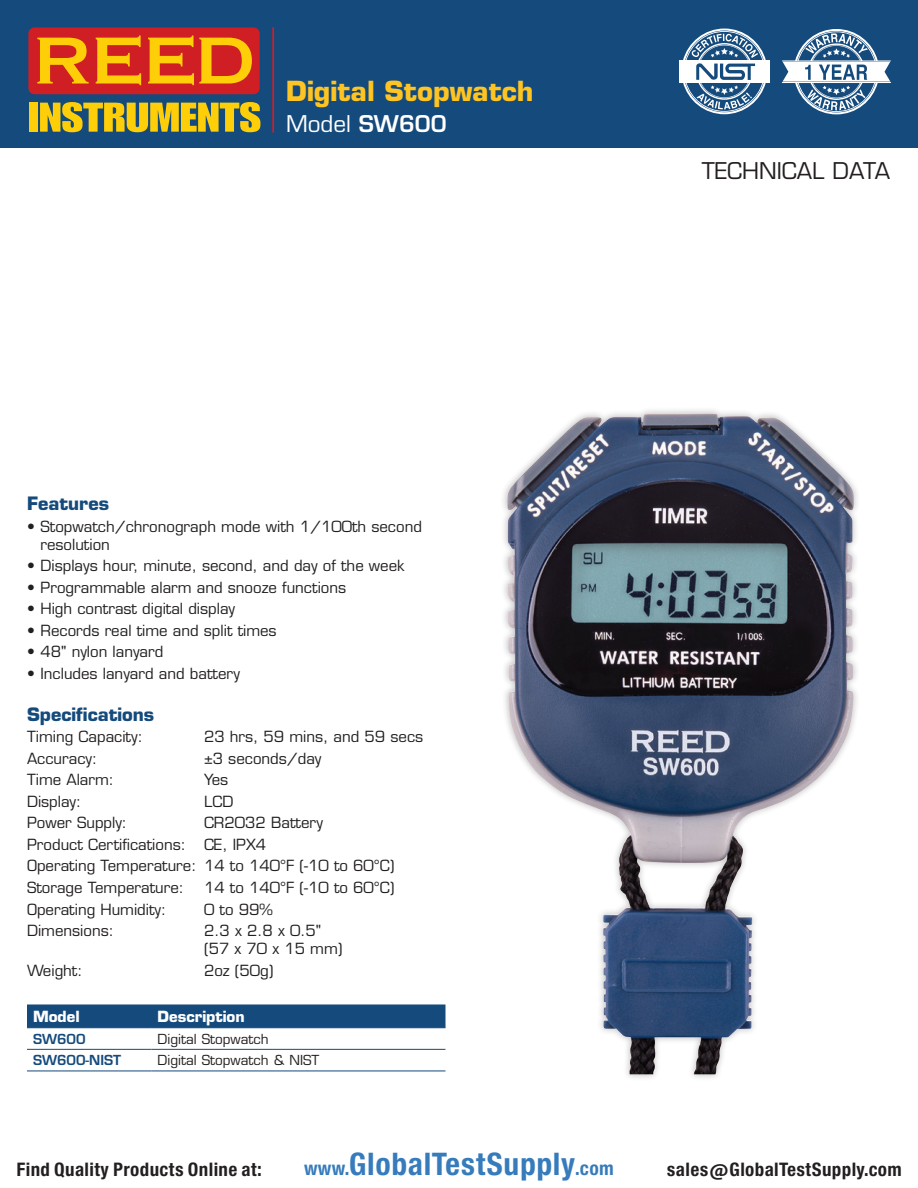
<style>
.page{position:relative;width:918px;height:1188px;background:#fff}
.page>*{position:absolute;margin:0;border:0;box-sizing:border-box;transform-origin:0 0}
.t1{font:29.7px "Europa Gro Nr 2 SBOP Bol Con";letter-spacing:.02em;color:#367bbc}
.t2{font:700 27px "Eurostile LT Std";color:#fec422}
.t3{font:22.5px "Eurostile LT Std";color:#231f20}
.t4{font:22.5px "Eurostile LT Std";color:#fff}
.t5{font:700 18px "Eurostile LT Std";color:#144a7c}
.t6{font:17.85px "Europa Gro Nr 2 SBOP Bol Con";letter-spacing:.02em;color:#231f20}
.t7{font:15px/21.5px "Eurostile LT Std";color:#231f20}
.t8{font:700 15px "Eurostile LT Std";color:#fff}
.t9{font:13.5px "Eurostile LT Std";color:#231f20}
.t10{font:600 13.5px "Eurostile LT Std";color:#144a7c}
.s1{font-weight:600}
.s2{font-size:18.3px}
</style>
<div class="page">
<div style="left:0;top:0;width:918px;height:148px;background:#144a7c"></div>
<div style="left:28px;top:27px;width:232px;height:67px;background:#d01e25;border-radius:6px"></div>
<svg style="left:37px;top:38px;width:52px;height:46px"></svg>
<svg style="left:96px;top:36px;width:45px;height:49px"></svg>
<svg style="left:148px;top:36px;width:104px;height:49px"></svg>
<div style="left:29px;top:103px;width:9px;height:29px;background:#fece08"></div>
<svg style="left:40px;top:102px;width:220px;height:30px"></svg>
<hr style="left:272px;top:27px;width:2px;height:106px;background:#d01e25">
<svg style="left:782px;top:29px;width:109px;height:85px"></svg>
<div style="left:679px;top:62px;width:90px;height:19px;background:#fff"></div>
<hr style="left:679px;top:60px;width:90px;height:1px;background:#fff">
<hr style="left:679px;top:82px;width:90px;height:1px;background:#fff">
<svg style="left:683px;top:29px;width:83px;height:85px"></svg>
<div style="left:27px;top:1004px;width:419px;height:24px;background:#144a7c"></div>
<hr style="left:27px;top:1027px;width:125px;height:1px;background:#144a7c">
<hr style="left:152px;top:1027px;width:293px;height:1px;background:#144a7c">
<hr style="left:27px;top:1049px;width:125px;height:1px;background:#144a7c">
<hr style="left:152px;top:1049px;width:293px;height:1px;background:#144a7c">
<hr style="left:27px;top:1071px;width:125px;height:1px;background:#144a7c">
<hr style="left:152px;top:1071px;width:293px;height:1px;background:#144a7c">
<div style="left:500px;top:406px;width:361px;height:675px;background:#231f20;opacity:.3"></div>
<img style="left:506px;top:414px;width:142px;height:548px">
<h2 class="t2" style="left:286px;top:75px;width:249px">Digital Stopwatch</h2>
<h3 class="t4" style="left:286px;top:110px;width:162px">Model <span class="s1">SW600</span></h3>
<p class="t5" style="left:27px;top:492px;width:84px">Features</p>
<p class="t7" style="left:40px;top:517px;width:383px;line-height:18px;text-indent:-14px">• Stopwatch/chronograph mode with 1/100th second resolution</p>
<p class="t7" style="left:27px;top:555px;width:379px">• Displays hour, minute, second, and day of the week</p>
<p class="t7" style="left:27px;top:576px;width:321px">• Programmable alarm and snooze functions</p>
<p class="t7" style="left:27px;top:598px;width:210px">• High contrast digital display</p>
<p class="t7" style="left:27px;top:619px;width:251px">• Records real time and split times</p>
<p class="t7" style="left:27px;top:641px;width:138px">• 48" nylon lanyard</p>
<p class="t7" style="left:27px;top:662px;width:215px">• Includes lanyard and battery</p>
<p class="t5" style="left:27px;top:703px;width:129px">Specifications</p>
<p class="t7" style="left:27px;top:726px;width:117px">Timing Capacity:</p>
<p class="t7" style="left:204px;top:726px;width:221px">23 hrs, 59 mins, and 59 secs</p>
<p class="t7" style="left:27px;top:748px;width:72px">Accuracy:</p>
<p class="t7" style="left:204px;top:748px;width:119px">±3 seconds/day</p>
<p class="t7" style="left:27px;top:769px;width:89px">Time Alarm:</p>
<p class="t7" style="left:204px;top:769px;width:26px">Yes</p>
<p class="t7" style="left:27px;top:791px;width:56px">Display:</p>
<p class="t7" style="left:204px;top:791px;width:31px">LCD</p>
<p class="t7" style="left:27px;top:812px;width:102px">Power Supply:</p>
<p class="t7" style="left:27px;top:812px;width:369px;text-indent:177px">CR2032 Battery<br>Product Certifications: CE, IPX4<br>Operating Temperature: 14 to 140°F (-10 to 60°C)<br>Storage Temperature:</p>
<p class="t7" style="left:204px;top:877px;width:192px">14 to 140°F (-10 to 60°C)</p>
<p class="t7" style="left:27px;top:898px;width:141px">Operating Humidity:</p>
<p class="t7" style="left:204px;top:898px;width:70px">0 to 99%</p>
<p class="t7" style="left:27px;top:920px;width:88px">Dimensions:</p>
<p class="t7" style="left:204px;top:922px;width:140px;line-height:18px">2.3 x 2.8 x 0.5" (57 x 70 x 15 mm)</p>
<p class="t7" style="left:27px;top:959px;width:57px">Weight:</p>
<p class="t7" style="left:204px;top:959px;width:71px">2oz (50g)</p>
<p class="t8" style="left:33px;top:1007px;width:48px">Model</p>
<p class="t8" style="left:158px;top:1007px;width:89px">Description</p>
<p class="t10" style="left:33px;top:1030px;width:54px">SW600</p>
<p class="t9" style="left:158px;top:1031px;width:112px">Digital Stopwatch</p>
<p class="t10" style="left:33px;top:1052px;width:90px">SW600-NIST</p>
<p class="t9" style="left:158px;top:1052px;width:163px">Digital Stopwatch &amp; NIST</p>
<h3 class="t3" style="left:702px;top:157px;width:190px">Technical Data</h3>
<p class="t6" style="left:16px;top:1159px;width:247px">Find Quality Products Online at:</p>
<h1 class="t1" style="left:304px;top:1147px;width:311px"><span class="s2">www.</span>GlobalTestSupply<span class="s2">.com</span></h1>
<p class="t6" style="left:667px;top:1159px;width:236px">sales@GlobalTestSupply.com</p>
</div>
